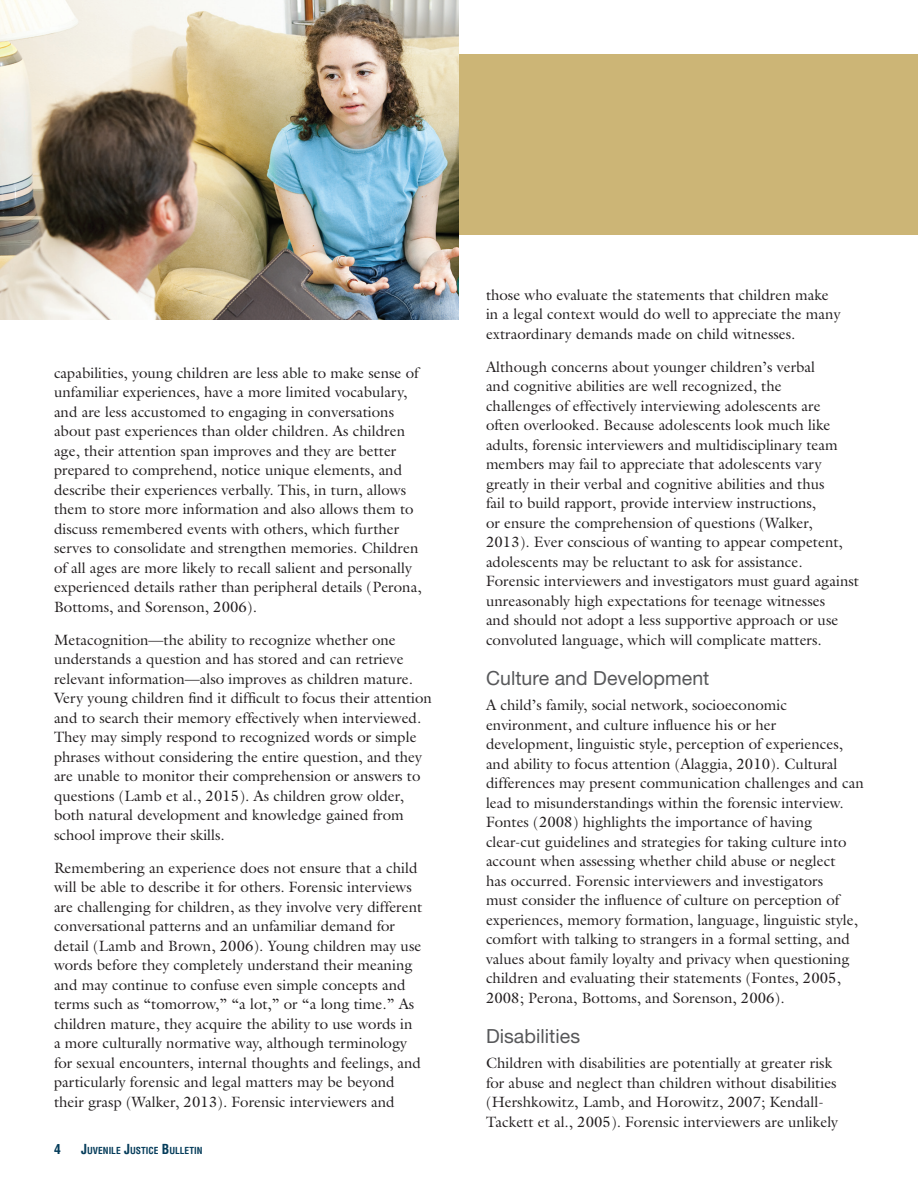
<style>
.page{position:relative;width:918px;height:1188px;background:#fff}
.page>*{position:absolute;margin:0;border:0;box-sizing:border-box;transform-origin:0 0}
.t1{font:19.5px "Helvetica Neue LT Std";letter-spacing:.005em;color:#57585a}
.t2{font:15px/19.5px "Galliard Std";color:#231f20}
.t3{font:700 condensed 13.5px "Helvetica LT Std";color:#053c5a}
.t4{font:700 condensed 9.45px "Helvetica LT Std";color:#053c5a}
.s1{font-size:13.5px}
</style>
<div class="page">
<div style="left:0;top:54px;width:918px;height:181px;background:#ccb576"></div>
<img style="left:0;top:0;width:458px;height:320px">
<p class="t2" style="left:54px;top:363px;width:369px">capabilities, young children are less able to make sense of unfamiliar experiences, have a more limited vocabulary, and are less accustomed to engaging in conversations about past experiences than older children. As children age, their attention span improves and they are better prepared to comprehend, notice unique elements, and describe their experiences verbally. This, in turn, allows them to store more information and also allows them to discuss remembered events with others, which further serves to consolidate and strengthen memories. Children of all ages are more likely to recall salient and personally experienced details rather than peripheral details (Perona, Bottoms, and Sorenson, 2006).</p>
<p class="t2" style="left:54px;top:630px;width:379px">Metacognition—the ability to recognize whether one understands a question and has stored and can retrieve relevant information—also improves as children mature.<br>Very young children find it difficult to focus their attention and to search their memory effectively when interviewed.<br>They may simply respond to recognized words or simple phrases without considering the entire question, and they are unable to monitor their comprehension or answers to questions (Lamb et al., 2015). As children grow older, both natural development and knowledge gained from school improve their skills.</p>
<p class="t2" style="left:54px;top:858px;width:370px">Remembering an experience does not ensure that a child will be able to describe it for others. Forensic interviews are challenging for children, as they involve very different conversational patterns and an unfamiliar demand for detail (Lamb and Brown, 2006). Young children may use words before they completely understand their meaning and may continue to confuse even simple concepts and terms such as “tomorrow,” “a lot,” or “a long time.” As children mature, they acquire the ability to use words in a more culturally normative way, although terminology for sexual encounters, internal thoughts and feelings, and particularly forensic and legal matters may be beyond their grasp (Walker, 2013). Forensic interviewers and</p>
<p class="t3" style="left:54px;top:1141px;width:8px">4</p>
<p class="t4" style="left:81px;top:1145px;width:123px"><span class="s1">J</span>UVENILE <span class="s1">J</span>USTICE <span class="s1">B</span>ULLETIN</p>
<p class="t2" style="left:486px;top:285px;width:356px">those who evaluate the statements that children make in a legal context would do well to appreciate the many</p>
<p class="t2" style="left:486px;top:324px;width:311px">extraordinary demands made on child witnesses.</p>
<p class="t2" style="left:486px;top:357px;width:374px">Although concerns about younger children’s verbal<br>and cognitive abilities are well recognized, the<br>challenges of effectively interviewing adolescents are<br>often overlooked. Because adolescents look much like adults, forensic interviewers and multidisciplinary team members may fail to appreciate that adolescents vary greatly in their verbal and cognitive abilities and thus<br>fail to build rapport, provide interview instructions,<br>or ensure the comprehension of questions (Walker, 2013). Ever conscious of wanting to appear competent, adolescents may be reluctant to ask for assistance.<br>Forensic interviewers and investigators must guard against unreasonably high expectations for teenage witnesses<br>and should not adopt a less supportive approach or use convoluted language, which will complicate matters.</p>
<h3 class="t1" style="left:486px;top:667px;width:225px">Culture and Development</h3>
<p class="t2" style="left:486px;top:695px;width:379px">A child’s family, social network, socioeconomic environment, and culture influence his or her development, linguistic style, perception of experiences, and ability to focus attention (Alaggia, 2010). Cultural differences may present communication challenges and can lead to misunderstandings within the forensic interview.<br>Fontes (2008) highlights the importance of having clear-cut guidelines and strategies for taking culture into account when assessing whether child abuse or neglect<br>has occurred. Forensic interviewers and investigators<br>must consider the influence of culture on perception of experiences, memory formation, language, linguistic style, comfort with talking to strangers in a formal setting, and values about family loyalty and privacy when questioning children and evaluating their statements (Fontes, 2005, 2008; Perona, Bottoms, and Sorenson, 2006).</p>
<h3 class="t1" style="left:486px;top:1025px;width:96px">Disabilities</h3>
<p class="t2" style="left:486px;top:1053px;width:354px">Children with disabilities are potentially at greater risk for abuse and neglect than children without disabilities (Hershkowitz, Lamb, and Horowitz, 2007; Kendall-Tackett et al., 2005). Forensic interviewers are unlikely</p>
</div>
